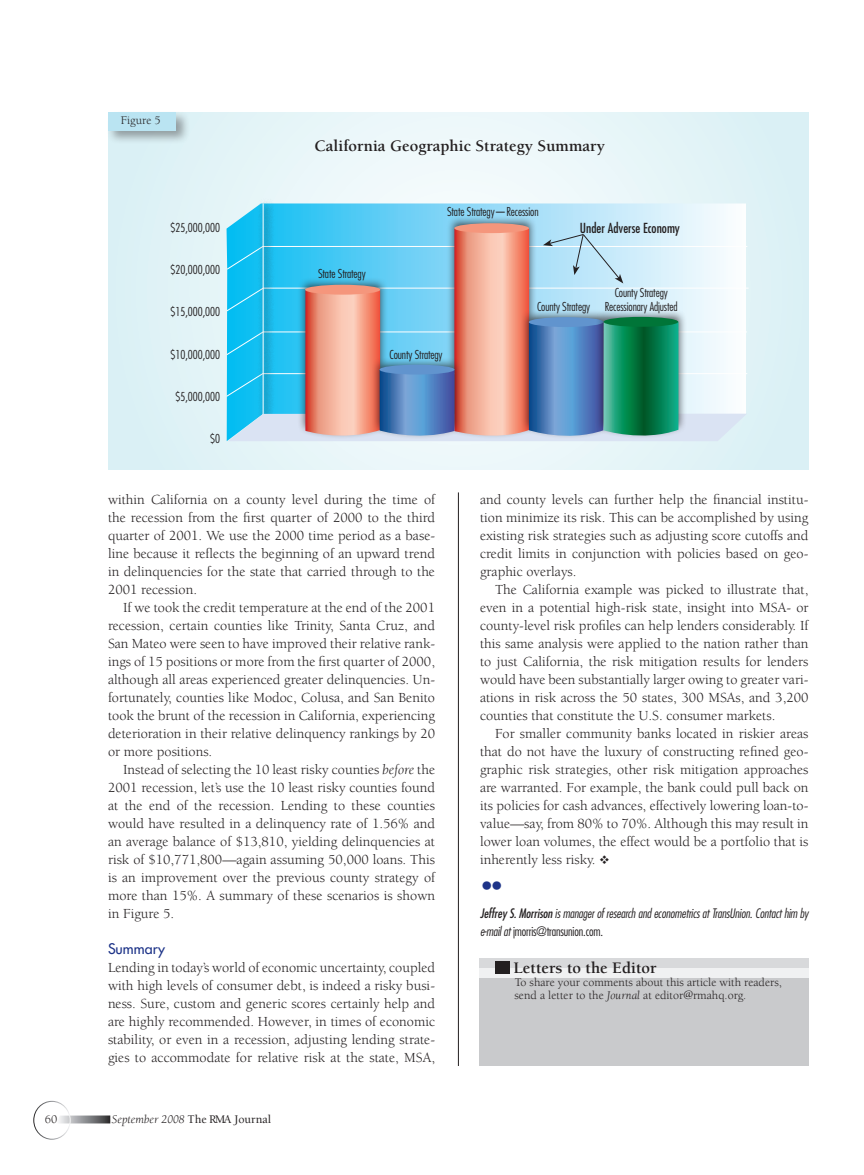
<style>
.page{position:relative;width:864px;height:1175px;background:#fff}
.page>*{position:absolute;margin:0;border:0;box-sizing:border-box;transform-origin:0 0}
.Body_text{font:300 condensed 27px "Garamond";color:#1d3388}
.t1{font:700 16.5px "Berkeley";color:#231f20}
.Body_text-2{font:14.25px/18px "Berkeley";color:#231f20;text-align:justify}
.First_paragraph{font:14.25px/18px "Berkeley";color:#231f20;text-align:justify}
.Sub_heads{font:14.25px "Futura";color:#1d3388}
.t2{font:condensed 13.5px "Futura";color:#231f20}
.Body_text-3{font:italic 300 condensed 12.75px/18px "Futura";letter-spacing:-.01em;color:#231f20}
.t3{font:300 condensed 12px "Futura";letter-spacing:-.01em;color:#231f20}
.Body_text-4{font:12px "Berkeley";color:#231f20}
.notes{font:12px "Berkeley";color:#231f20}
.t4{font:italic 12px "Berkeley";color:#231f20}
.s1{font-style:italic}
.s2{font-weight:500;font-style:normal}
.s3{font-weight:400}
.s4{font-style:normal}
</style>
<div class="page">
<svg style="left:59px;top:1115px;width:51px;height:8px"></svg>
<div style="left:33px;top:1101px;width:38px;height:38px;border:1px solid #fff;border-radius:50%"></div>
<div style="left:479px;top:958px;width:329px;height:108px;background:#c9cacc"></div>
<div style="left:479px;top:958px;width:329px;height:11px;background:#d8d9db"></div>
<div style="left:479px;top:967px;width:329px;height:10px;background:#f0f1f2"></div>
<div style="left:495px;top:961px;width:15px;height:13px;background:#231f20"></div>
<div style="left:109px;top:112px;width:699px;height:358px;background:linear-gradient(to right,#e7f5f8,#e6f5f8)"></div>
<div style="left:106px;top:110px;width:91px;height:41px;background:#231f20;opacity:.4"></div>
<div style="left:109px;top:112px;width:67px;height:18px;background:#bae4f2"></div>
<svg style="left:227px;top:203px;width:519px;height:25px;background:#9bdff8"></svg>
<div style="left:257px;top:197px;width:30px;height:245px;background:#231f20;opacity:.75"></div>
<hr style="left:263px;top:203px;width:1px;height:215px;background:#fff">
<div style="left:446px;top:215px;width:97px;height:230px;background:#231f20;opacity:.75"></div>
<div style="left:454px;top:223px;width:75px;height:10px;background:#f5967c;border-radius:50%"></div>
<div style="left:371px;top:357px;width:97px;height:89px;background:#eef8fa"></div>
<div style="left:595px;top:309px;width:98px;height:136px;background:#e5f5f8"></div>
<svg style="left:226px;top:228px;width:523px;height:214px;background:#95b8c5"></svg>
<hr style="left:458px;top:492px;width:1px;height:574px;background:#231f20">
<p class="Body_text-4" style="left:121px;top:114px;width:42px">Figure 5</p>
<p class="t3" style="left:170px;top:221px;width:51px">$25,000,000</p>
<p class="t3" style="left:170px;top:263px;width:51px">$20,000,000</p>
<p class="t3" style="left:170px;top:305px;width:51px">$15,000,000</p>
<p class="t3" style="left:170px;top:347px;width:51px">$10,000,000</p>
<p class="t3" style="left:175px;top:389px;width:46px">$5,000,000</p>
<p class="t3" style="left:210px;top:431px;width:11px">$0</p>
<p class="t1" style="left:314px;top:137px;width:292px">California Geographic Strategy Summary</p>
<p class="t3" style="left:318px;top:266px;width:49px">State Strategy</p>
<p class="t3" style="left:447px;top:205px;width:93px">State Strategy—Recession</p>
<p class="t2" style="left:580px;top:219px;width:102px">Under Adverse Economy</p>
<p class="t3" style="left:389px;top:347px;width:55px">County Strategy</p>
<p class="t3" style="left:537px;top:299px;width:55px">County Strategy</p>
<p class="t3" style="left:615px;top:286px;width:55px">County Strategy</p>
<p class="t3" style="left:605px;top:299px;width:74px">Recessionary Adjusted</p>
<p class="Body_text-2" style="left:108px;top:491px;width:329px">within California on a county level during the time of the recession from the first quarter of 2000 to the third quarter of 2001. We use the 2000 time period as a base&shy;line because it reflects the beginning of an upward trend in delinquencies for the state that carried through to the 2001 recession.</p>
<p class="Body_text-2" style="left:108px;top:599px;width:329px;text-indent:15px">If we took the credit temperature at the end of the 2001 recession, certain counties like Trinity, Santa Cruz, and San Mateo were seen to have improved their relative rank&shy;ings of 15 positions or more from the first quarter of 2000, although all areas experienced greater delinquencies. Un&shy;fortunately, counties like Modoc, Colusa, and San Benito took the brunt of the recession in California, experiencing deterioration in their relative delinquency rankings by 20 or more positions.</p>
<p class="Body_text-2" style="left:108px;top:761px;width:329px;text-indent:15px">Instead of selecting the 10 least risky counties <span class="s1">before</span> the 2001 recession, let’s use the 10 least risky counties found at the end of the recession. Lending to these counties would have resulted in a delinquency rate of 1.56% and an average balance of $13,810, yielding delinquencies at risk of $10,771,800—again assuming 50,000 loans. This is an improvement over the previous county strategy of more than 15%. A summary of these scenarios is shown in Figure 5.</p>
<p class="Sub_heads" style="left:108px;top:940px;width:59px">Summary</p>
<p class="First_paragraph" style="left:108px;top:959px;width:329px">Lending in today’s world of economic uncertainty, coupled with high levels of consumer debt, is indeed a risky busi&shy;ness. Sure, custom and generic scores certainly help and are highly recommended. However, in times of economic stability, or even in a recession, adjusting lending strate&shy;gies to accommodate for relative risk at the state, MSA,</p>
<p class="Body_text-4" style="left:45px;top:1113px;width:14px">60</p>
<p class="t4" style="left:112px;top:1113px;width:161px">September 2008 <span class="s2">The RMA Journal</span></p>
<p class="First_paragraph" style="left:480px;top:491px;width:330px">and county levels can further help the financial institu&shy;tion minimize its risk. This can be accomplished by using existing risk strategies such as adjusting score cutoffs and credit limits in conjunction with policies based on geo&shy;graphic overlays.</p>
<p class="Body_text-2" style="left:480px;top:581px;width:330px;text-indent:15px">The California example was picked to illustrate that, even in a potential high-risk state, insight into MSA- or county-level risk profiles can help lenders considerably. If this same analysis were applied to the nation rather than to just California, the risk mitigation results for lenders would have been substantially larger owing to greater vari&shy;ations in risk across the 50 states, 300 MSAs, and 3,200 counties that constitute the U.S. consumer markets.</p>
<p class="Body_text-2" style="left:480px;top:725px;width:330px;text-indent:15px">For smaller community banks located in riskier areas that do not have the luxury of constructing refined geo&shy;graphic risk strategies, other risk mitigation approaches are warranted. For example, the bank could pull back on its policies for cash advances, effectively lowering loan-to&shy;value—say, from 80% to 70%. Although this may result in lower loan volumes, the effect would be a portfolio that is inherently less risky. ❖</p>
<p class="Body_text" style="left:480px;top:871px;width:25px">••</p>
<p class="Body_text-3" style="left:480px;top:904px;width:330px"><span class="s3">Jeffrey S. Morrison</span> is manager of research and econometrics at TransUnion. Contact him by e-mail at <span class="s4">jmorris@transunion.com.</span></p>
<p class="Body_text-4" style="left:515px;top:975px;width:269px">To share your comments about this article with readers,</p>
<p class="notes" style="left:514px;top:989px;width:233px">send a letter to the <span class="s1">Journal</span> at editor@rmahq.org.</p>
<p class="t1" style="left:513px;top:958px;width:145px">Letters to the Editor</p>
</div>
